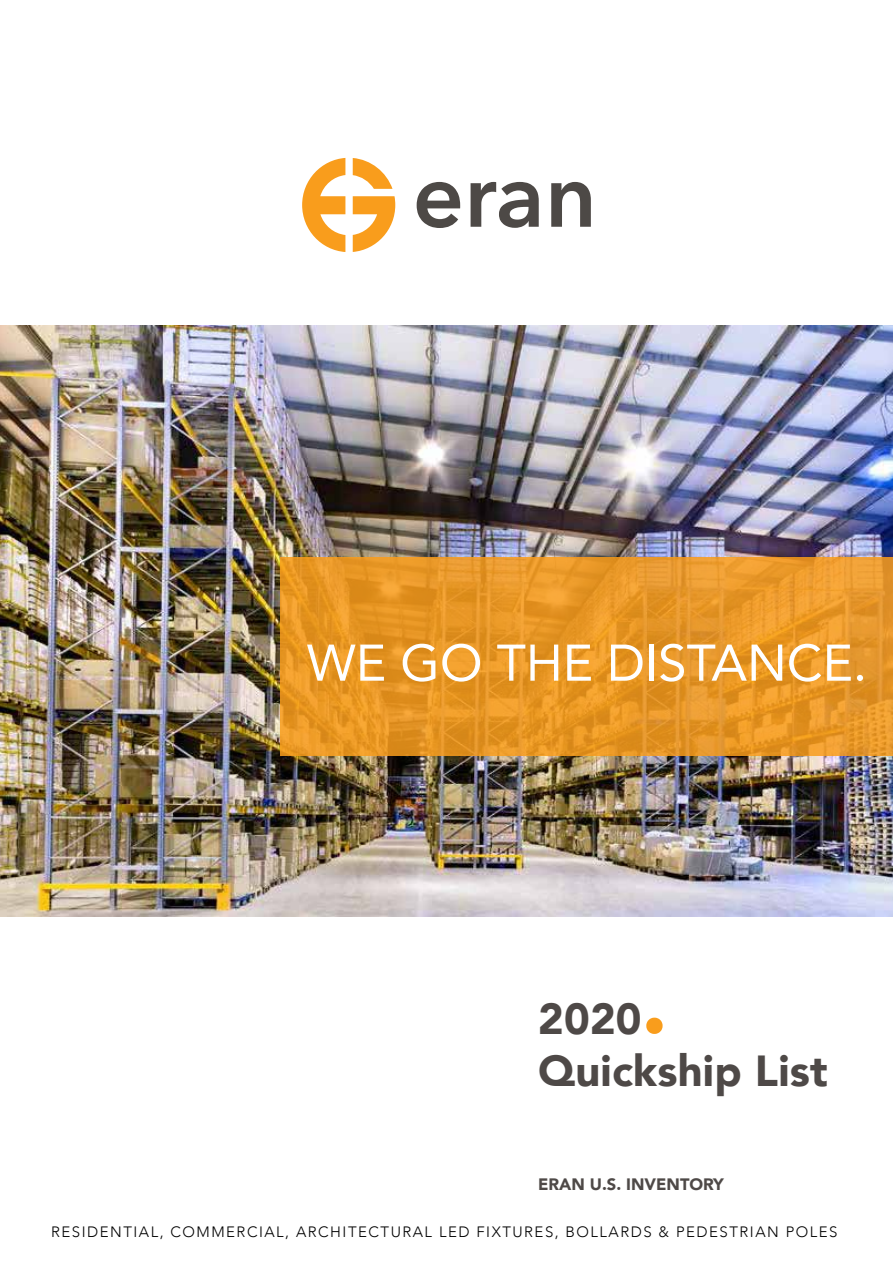
<style>
.page{position:relative;width:893px;height:1263px;background:#fff}
.page>*{position:absolute;margin:0;border:0;box-sizing:border-box;transform-origin:0 0}
.t1{font:900 88.5px "Avenir";color:#f99d1c}
.t2{font:51px "Avenir";color:#fff}
.t3{font:900 43.35px/52.1px "Avenir";letter-spacing:.005em;color:#4e4947}
.t4{font:500 31.35px "Trasandina";color:#000}
.t5{font:900 16.5px "Avenir";color:#4e4947}
.t6{font:300 15px "Avenir";letter-spacing:.1em;color:#000}
.t7{font:500 12px "Trasandina";letter-spacing:.01em;color:#000}
</style>
<div class="page">
<img style="left:0;top:325px;width:893px;height:592px">
<svg style="left:302px;top:158px;width:43px;height:94px"></svg>
<svg style="left:353px;top:158px;width:39px;height:31px"></svg>
<svg style="left:353px;top:196px;width:42px;height:56px"></svg>
<svg style="left:417px;top:182px;width:43px;height:46px"></svg>
<svg style="left:471px;top:182px;width:68px;height:46px"></svg>
<svg style="left:551px;top:182px;width:40px;height:45px"></svg>
<svg style="left:281px;top:558px;width:612px;height:198px;background:#e89726"></svg>
<h2 class="t2" style="left:307px;top:622px;width:562px">WE GO THE DISTANCE.</h2>
<h3 class="t3" style="left:538px;top:991px;width:291px">2020<br>Quickship List</h3>
<h1 class="t1" style="left:641px;top:927px;width:28px">.</h1>
<p class="t5" style="left:538px;top:1170px;width:187px">ERAN U.S. INVENTORY</p>
<p class="t6" style="left:51px;top:1223px;width:788px">RESIDENTIAL, COMMERCIAL, ARCHITECTURAL LED FIXTURES, BOLLARDS &amp; PEDESTRIAN POLES</p>
<p class="t7" style="left:306px;top:1224px;width:302px">ERAN | 3500 NW BOCA RATON BLVD. SUITE 717 BOCA RATON</p>
<h3 class="t4" style="left:65px;top:1217px;width:19px">1.</h3>
</div>
